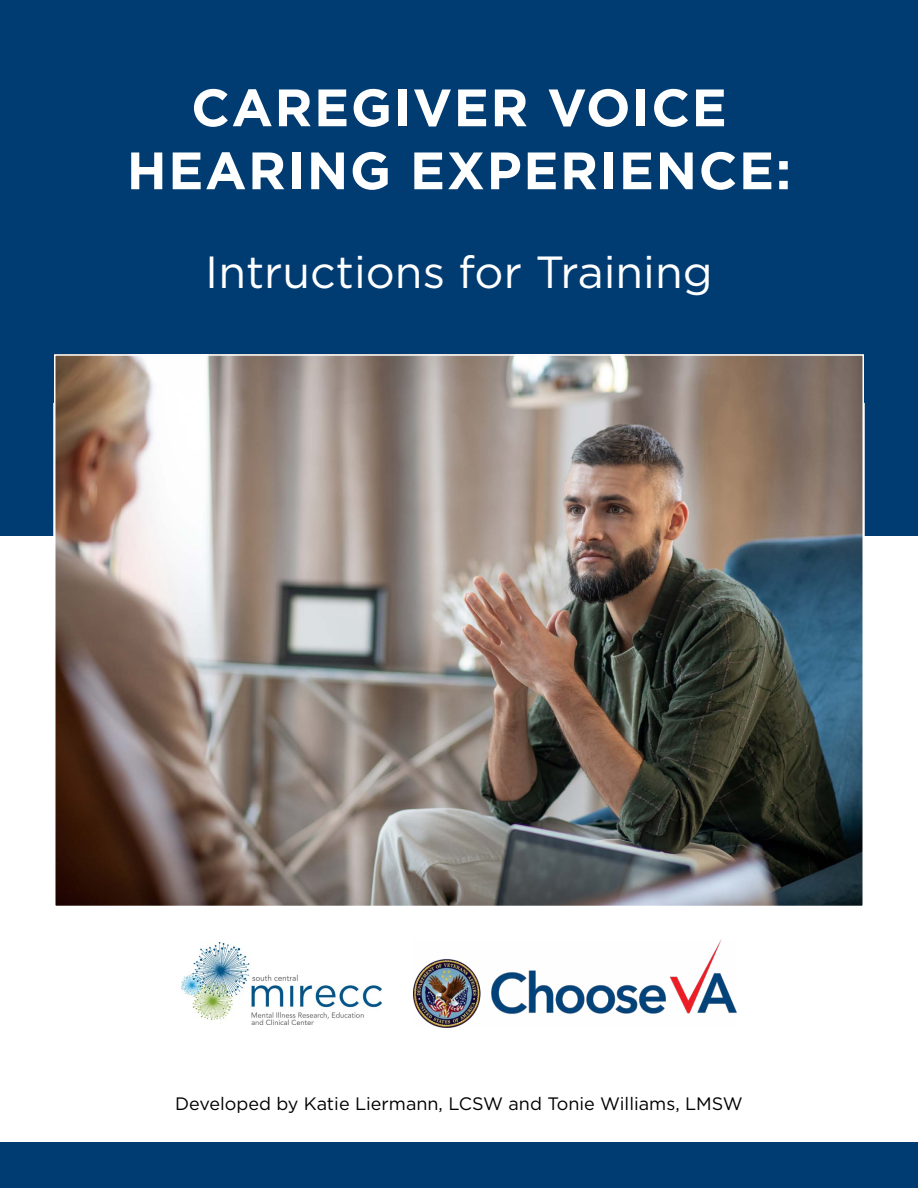
<style>
.page{position:relative;width:918px;height:1188px;background:#fff}
.page>*{position:absolute;margin:0;border:0;box-sizing:border-box;transform-origin:0 0}
.t1{font:700 52.5px/63px "Gotham";letter-spacing:.03em;color:#fff;text-align:center}
.t2{font:45px "Gotham";color:#fff}
.t3{font:18px "Gotham";color:#000}
</style>
<div class="page">
<div style="left:0;top:0;width:918px;height:536px;background:#003c72"></div>
<div style="left:0;top:1143px;width:918px;height:45px;background:#003c72"></div>
<img style="left:57px;top:357px;width:804px;height:547px">
<img style="left:413px;top:940px;width:324px;height:87px">
<img style="left:182px;top:942px;width:200px;height:83px">
<h1 class="t1" style="left:127px;top:76px;width:666px">CAREGIVER VOICE<br>HEARING EXPERIENCE:</h1>
<h1 class="t2" style="left:205px;top:244px;width:509px">Intructions for Training</h1>
<p class="t3" style="left:175px;top:1092px;width:569px">Developed by Katie Liermann, LCSW and Tonie Williams, LMSW</p>
</div>
